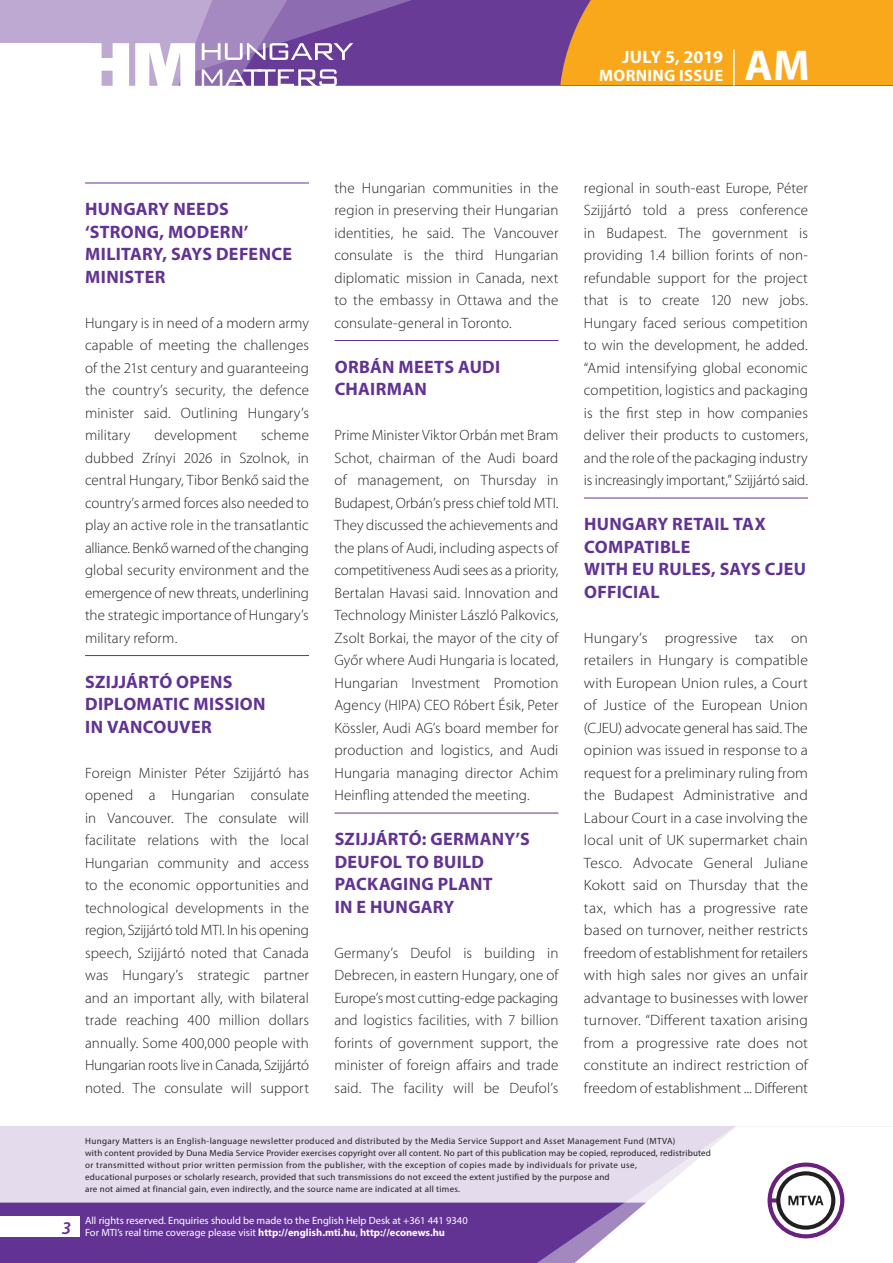
<style>
.page{position:relative;width:893px;height:1263px;background:#fff}
.page>*{position:absolute;margin:0;border:0;box-sizing:border-box;transform-origin:0 0}
.t1{font:700 43.35px "Myriad Pro";color:#fff}
._01_cimsor{font:700 18px/22.5px "Myriad Pro";letter-spacing:.015em;color:#623393}
.t2{font:700 18px "Myriad Pro";color:#fff}
.t3{font:italic 600 18px "Myriad Pro";color:#623393}
.t4{font:700 16.5px "Myriad Pro";letter-spacing:.02em;color:#fff}
._03_kenyer_szöveg-1{font:300 15px/22.5px "Myriad Pro";letter-spacing:.005em;color:#231f20;text-align:justify}
._03_kenyer_szöveg-1-2{font:300 15px/22.5px "Myriad Pro";letter-spacing:.005em;color:#231f20;text-align:justify;scale:1.04 1}
.t5{font:10.5px/12px "Myriad Pro";color:#fff}
.t6{font:9px/12px "Myriad Pro";letter-spacing:.03em;color:#231f20}
.s1{font-weight:700}
</style>
<div class="page">
<div style="left:0;top:1126px;width:893px;height:137px;background:#e4dcec"></div>
<div style="left:0;top:1202px;width:506px;height:61px;background:#623393"></div>
<svg style="left:506px;top:1202px;width:69px;height:61px;background:#6b3e99"></svg>
<svg style="left:575px;top:1126px;width:318px;height:137px"></svg>
<div style="left:0;top:1216px;width:79px;height:20px;background:#fff"></div>
<div style="left:0;top:0;width:893px;height:85px;background:#683b97"></div>
<div style="left:560px;top:0;width:333px;height:85px;background:#f9a71b"></div>
<hr style="left:733px;top:49px;width:2px;height:37px;background:#fff">
<svg style="left:0;top:0;width:479px;height:86px"></svg>
<hr style="left:85px;top:183px;width:224px;height:1px;background:#623393">
<hr style="left:85px;top:655px;width:224px;height:1px;background:#623393">
<hr style="left:334px;top:340px;width:224px;height:1px;background:#623393">
<hr style="left:334px;top:813px;width:224px;height:1px;background:#623393">
<hr style="left:584px;top:498px;width:224px;height:1px;background:#623393">
<p class="t2" style="left:622px;top:45px;width:103px">JULY 5, 2019</p>
<p class="t4" style="left:599px;top:65px;width:125px">MORNING ISSUE</p>
<h1 class="t1" style="left:745px;top:37px;width:67px">AM</h1>
<p class="_01_cimsor" style="left:85px;top:197px;width:208px">HUNGARY NEEDS ‘STRONG, MODERN’<br>MILITARY, SAYS DEFENCE<br>MINISTER</p>
<p class="_03_kenyer_szöveg-1" style="left:85px;top:311px;width:225px">Hungary is in need of a modern army capable of meeting the challenges of the 21st century and guaranteeing the country’s security, the defence minister said. Outlining Hungary’s military</p>
<p class="_03_kenyer_szöveg-1" style="left:85px;top:424px;width:225px;text-indent:176px">scheme dubbed Zrínyi 2026 in Szolnok, in central Hungary, Tibor Benkő said the country’s armed forces also needed to play an active role in the transatlantic alliance. Benkő warned of the changing global security environment and the emergence of new threats, underlining the strategic importance of Hungary’s military reform.</p>
<p class="_01_cimsor" style="left:85px;top:670px;width:182px">SZIJJÁRTÓ OPENS<br>DIPLOMATIC MISSION<br>IN VANCOUVER</p>
<p class="_03_kenyer_szöveg-1" style="left:85px;top:761px;width:225px">Foreign Minister Péter Szijjártó has opened a Hungarian consulate in Vancouver. The consulate will facilitate relations with the local Hungarian community and access to the economic opportunities and technological developments in the region, Szijjártó told MTI. In his opening speech, Szijjártó noted that Canada was Hungary’s strategic partner and an important ally, with bilateral trade reaching 400 million dollars annually. Some 400,000 people with Hungarian roots live in Canada, Szijjártó noted. The consulate will support</p>
<p class="_03_kenyer_szöveg-1" style="left:155px;top:424px;width:84px">development</p>
<p class="_03_kenyer_szöveg-1" style="left:334px;top:176px;width:225px">the Hungarian communities in the region in preserving their Hungarian identities, he said. The Vancouver consulate is the third Hungarian diplomatic mission in Canada, next to the embassy in Ottawa and the consulate-general in Toronto.</p>
<p class="_01_cimsor" style="left:335px;top:355px;width:167px">ORBÁN MEETS AUDI<br>CHAIRMAN</p>
<p class="_03_kenyer_szöveg-1" style="left:334px;top:424px;width:225px">Prime Minister Viktor Orbán met Bram Schot, chairman of the Audi board of management, on Thursday in Budapest, Orbán’s press chief told MTI.<br>They discussed the achievements and the plans of Audi, including aspects of competitiveness Audi sees as a priority, Bertalan Havasi said. Innovation and Technology Minister László Palkovics, Zsolt Borkai, the mayor of the city of Győr where Audi Hungaria is located, Hungarian Investment Promotion Agency (HIPA) CEO Róbert Ésik, Peter Kössler, Audi AG’s board member for production and logistics, and Audi Hungaria managing director Achim Heinfling attended the meeting.</p>
<p class="_01_cimsor" style="left:335px;top:827px;width:197px">SZIJJÁRTÓ: GERMANY’S<br>DEUFOL TO BUILD<br>PACKAGING PLANT<br>IN E HUNGARY</p>
<p class="_03_kenyer_szöveg-1" style="left:334px;top:941px;width:225px">Germany’s Deufol is building in Debrecen, in eastern Hungary, one of Europe’s most cutting-edge packaging and logistics facilities, with 7 billion forints of government support, the minister of foreign affairs and trade said. The facility will be Deufol’s</p>
<p class="_03_kenyer_szöveg-1" style="left:584px;top:176px;width:225px">regional in south-east Europe, Péter Szijjártó told a press conference in Budapest. The government is providing 1.4 billion forints of non&shy;refundable support for the project that is to create 120 new jobs.<br>Hungary faced serious competition to win the development, he added. “Amid intensifying global economic competition, logistics and packaging is the first step in how companies deliver their products to customers, and the role of the packaging industry is increasingly important,” Szijjártó said.</p>
<p class="_01_cimsor" style="left:584px;top:512px;width:223px">HUNGARY RETAIL TAX<br>COMPATIBLE<br>WITH EU RULES, SAYS CJEU<br>OFFICIAL</p>
<p class="_03_kenyer_szöveg-1-2" style="left:584px;top:626px;width:217px">Hungary’s progressive tax on retailers in Hungary is compatible with European Union rules, a Court of Justice of the European Union (CJEU) advocate general has said. The opinion was issued in response to a request for a preliminary ruling from the Budapest Administrative and Labour Court in a case involving the local unit of UK supermarket chain Tesco. Advocate General Juliane Kokott said on Thursday that the tax, which has a progressive rate based on turnover, neither restricts freedom of establishment for retailers with high sales nor gives an unfair advantage to businesses with lower turnover. “Different taxation arising from a progressive rate does not constitute an indirect restriction of freedom of establishment ... Different</p>
<p class="t3" style="left:62px;top:1217px;width:11px">3</p>
<p class="t6" style="left:85px;top:1134px;width:627px">Hungary Matters is an English-language newsletter produced and distributed by the Media Service Support and Asset Management Fund (MTVA)<br>with content provided by Duna Media Service Provider exercises copyright over all content. No part of this publication may be copied, reproduced, redistributed or transmitted without prior written permission from the publisher, with the exception of copies made by individuals for private use,<br>educational purposes or scholarly research, provided that such transmissions do not exceed the extent justified by the purpose and<br>are not aimed at financial gain, even indirectly, and the source name are indicated at all times.</p>
<p class="t5" style="left:85px;top:1214px;width:384px">All rights reserved. Enquiries should be made to the English Help Desk at +361 441 9340<br>For MTI’s real time coverage please visit <span class="s1">http://english.mti.hu</span>, <span class="s1">http://econews.hu</span></p>
</div>
